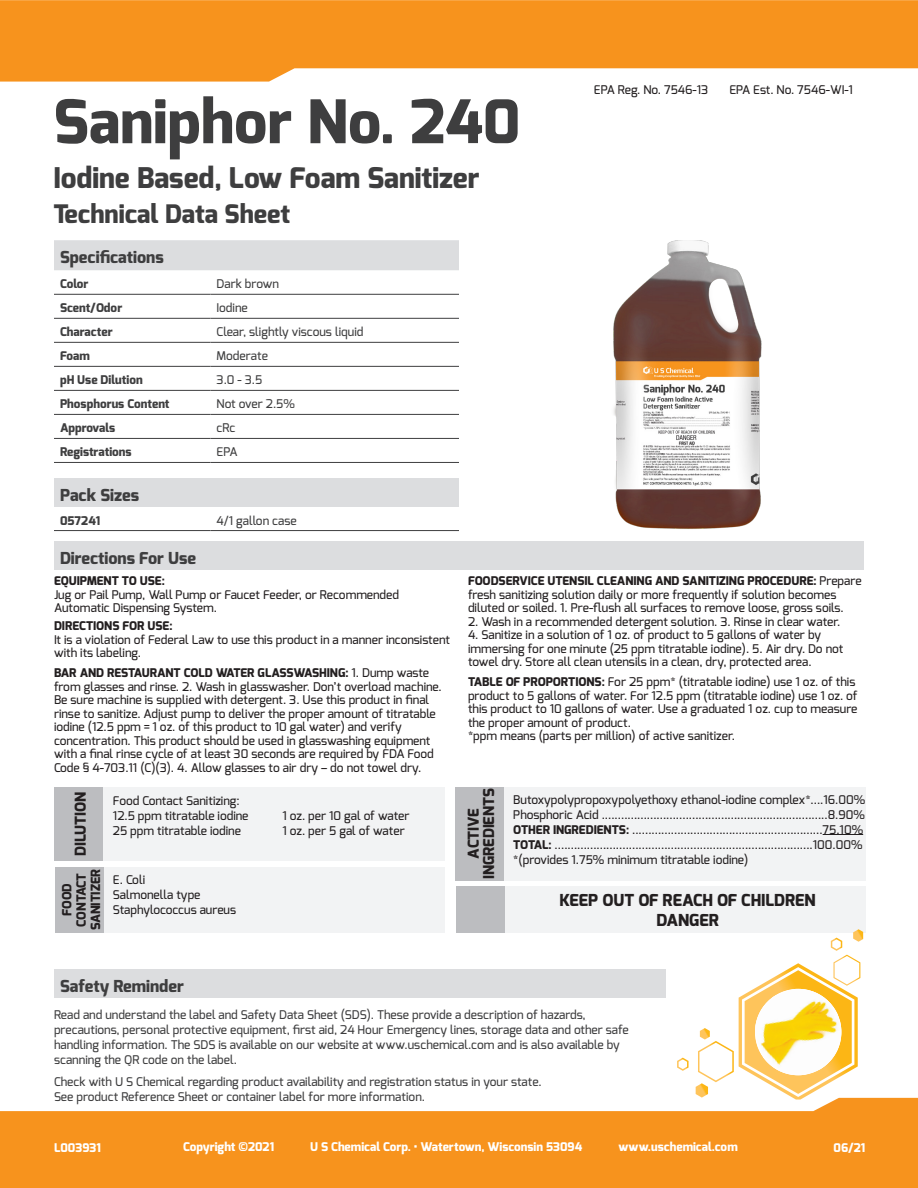
<style>
.page{position:relative;width:918px;height:1188px;background:#fff}
.page>*{position:absolute;margin:0;border:0;box-sizing:border-box;transform-origin:0 0}
.t1{font:800 60px "Exo";color:#3e3e3f}
.t2{font:800 28.5px "Exo";color:#3e3e3f}
.t3{font:800 25.5px "Exo";color:#3e3e3f}
.t4{font:800 16.5px "Exo";color:#3e3e3f}
.t5{font:800 16.5px "Exo";color:#231f20}
.t6{font:800 15px/15.3px "Exo";color:#231f20;text-align:center}
.t7{font:800 12.75px/14.2px "Exo";color:#231f20;text-align:center}
.t8{font:500 12px/13.5px "Exo";color:#231f20}
.t9{font:500 12px/15px "Exo";color:#3e3e3f}
.t10{font:800 12px "Exo";color:#3e3e3f}
.t11{font:800 12px "Exo";color:#fff}
.t12{font:800 12px "Exo";color:#231f20}
.s1{font-weight:800}
</style>
<div class="page">
<div style="left:54px;top:541px;width:810px;height:29px;background:#dcdddf"></div>
<img style="left:613px;top:240px;width:149px;height:289px">
<div style="left:456px;top:787px;width:410px;height:93px;background:#f2f3f4"></div>
<div style="left:455px;top:787px;width:48px;height:93px;background:#bcbdc0"></div>
<hr style="left:823px;top:834px;width:40px;height:1px;background:#231f20">
<div style="left:456px;top:886px;width:410px;height:47px;background:#f2f3f4"></div>
<div style="left:456px;top:886px;width:48px;height:47px;background:#bcbdc0"></div>
<div style="left:96px;top:867px;width:349px;height:66px;background:#f2f3f4"></div>
<div style="left:54px;top:787px;width:391px;height:74px;background:#f2f3f4"></div>
<div style="left:54px;top:787px;width:49px;height:74px;background:#bcbdc0"></div>
<div style="left:55px;top:867px;width:49px;height:66px;background:#bcbdc0"></div>
<svg style="left:0;top:0;width:918px;height:82px;background:#f79f37"></svg>
<svg style="left:0;top:1098px;width:918px;height:90px;background:#f8a039"></svg>
<svg style="left:696px;top:929px;width:167px;height:171px"></svg>
<svg style="left:677px;top:1058px;width:12px;height:13px"></svg>
<div style="left:54px;top:969px;width:612px;height:29px;background:#dcdddf"></div>
<div style="left:54px;top:478px;width:405px;height:29px;background:#dcdddf"></div>
<hr style="left:54px;top:530px;width:157px;height:1px;background:#3e3e3f">
<hr style="left:211px;top:530px;width:248px;height:1px;background:#3e3e3f">
<div style="left:54px;top:240px;width:405px;height:30px;background:#dcdddf"></div>
<hr style="left:54px;top:294px;width:157px;height:1px;background:#3e3e3f">
<hr style="left:211px;top:294px;width:248px;height:1px;background:#3e3e3f">
<hr style="left:54px;top:318px;width:157px;height:1px;background:#3e3e3f">
<hr style="left:211px;top:318px;width:248px;height:1px;background:#3e3e3f">
<hr style="left:54px;top:342px;width:157px;height:1px;background:#3e3e3f">
<hr style="left:211px;top:342px;width:248px;height:1px;background:#3e3e3f">
<hr style="left:54px;top:366px;width:157px;height:1px;background:#3e3e3f">
<hr style="left:211px;top:366px;width:248px;height:1px;background:#3e3e3f">
<hr style="left:54px;top:390px;width:157px;height:1px;background:#3e3e3f">
<hr style="left:211px;top:390px;width:248px;height:1px;background:#3e3e3f">
<hr style="left:54px;top:414px;width:157px;height:1px;background:#3e3e3f">
<hr style="left:211px;top:414px;width:248px;height:1px;background:#3e3e3f">
<hr style="left:54px;top:438px;width:157px;height:1px;background:#3e3e3f">
<hr style="left:211px;top:438px;width:248px;height:1px;background:#3e3e3f">
<hr style="left:54px;top:462px;width:157px;height:1px;background:#3e3e3f">
<hr style="left:211px;top:462px;width:248px;height:1px;background:#3e3e3f">
<p class="t1" style="left:53px;top:83px;width:469px">Saniphor No. 240</p>
<p class="t2" style="left:53px;top:160px;width:428px">Iodine Based, Low Foam Sanitizer</p>
<p class="t3" style="left:53px;top:197px;width:238px">Technical Data Sheet</p>
<p class="t4" style="left:60px;top:246px;width:105px">Specifications</p>
<p class="t10" style="left:60px;top:276px;width:30px">Color</p>
<p class="t9" style="left:217px;top:276px;width:64px">Dark brown</p>
<p class="t10" style="left:60px;top:300px;width:64px">Scent/Odor</p>
<p class="t9" style="left:217px;top:300px;width:33px">Iodine</p>
<p class="t10" style="left:60px;top:324px;width:54px">Character</p>
<p class="t9" style="left:217px;top:324px;width:148px">Clear, slightly viscous liquid</p>
<p class="t10" style="left:60px;top:348px;width:31px">Foam</p>
<p class="t9" style="left:217px;top:348px;width:53px">Moderate</p>
<p class="t10" style="left:60px;top:372px;width:84px">pH Use Dilution</p>
<p class="t9" style="left:217px;top:373px;width:47px">3.0 - 3.5</p>
<p class="t10" style="left:60px;top:396px;width:111px">Phosphorus Content</p>
<p class="t9" style="left:217px;top:397px;width:80px">Not over 2.5%</p>
<p class="t10" style="left:60px;top:420px;width:57px">Approvals</p>
<p class="t9" style="left:217px;top:421px;width:20px">cRc</p>
<p class="t10" style="left:60px;top:444px;width:73px">Registrations</p>
<p class="t9" style="left:217px;top:445px;width:22px">EPA</p>
<p class="t4" style="left:60px;top:484px;width:81px">Pack Sizes</p>
<p class="t10" style="left:60px;top:513px;width:42px">057241</p>
<p class="t9" style="left:217px;top:513px;width:82px">4/1 gallon case</p>
<p class="t4" style="left:60px;top:547px;width:138px">Directions For Use</p>
<p class="t8" style="left:594px;top:82px;width:116px">EPA Reg. No. 7546-13</p>
<p class="t8" style="left:729px;top:82px;width:125px">EPA Est. No. 7546-WI-1</p>
<p class="t12" style="left:54px;top:573px;width:112px">EQUIPMENT TO USE:</p>
<p class="t8" style="left:54px;top:587px;width:347px">Jug or Pail Pump, Wall Pump or Faucet Feeder, or Recommended<br>Automatic Dispensing System.</p>
<p class="t8" style="left:54px;top:619px;width:398px"><span class="s1">DIRECTIONS FOR USE:<br></span>It is a violation of Federal Law to use this product in a manner inconsistent with its labeling.</p>
<p class="t8" style="left:54px;top:666px;width:389px"><span class="s1">BAR AND RESTAURANT COLD WATER GLASSWASHING:</span> 1. Dump waste from glasses and rinse. 2. Wash in glasswasher. Don’t overload machine.<br>Be sure machine is supplied with detergent. 3. Use this product in final rinse to sanitize. Adjust pump to deliver the proper amount of titratable iodine (12.5 ppm = 1 oz. of this product to 10 gal water) and verify concentration. This product should be used in glasswashing equipment with a final rinse cycle of at least 30 seconds are required by FDA Food Code § 4-703.11 (C)(3). 4. Allow glasses to air dry – do not towel dry.</p>
<p class="t6" style="left:73px;top:856px;width:66px;rotate:-90deg">DILUTION</p>
<p class="t7" style="left:60px;top:930px;width:63px;rotate:-90deg">FOOD<br>CONTACT<br>SANITIZER</p>
<p class="t8" style="left:113px;top:793px;width:128px">Food Contact Sanitizing:</p>
<p class="t8" style="left:113px;top:808px;width:137px">12.5 ppm titratable iodine</p>
<p class="t8" style="left:113px;top:823px;width:130px">25 ppm titratable iodine</p>
<p class="t8" style="left:113px;top:872px;width:89px;line-height:15px">E. Coli<br>Salmonella type</p>
<p class="t8" style="left:113px;top:903px;width:125px">Staphylococcus aureus</p>
<p class="t8" style="left:282px;top:808px;width:129px">1 oz. per 10 gal of water</p>
<p class="t8" style="left:282px;top:823px;width:124px">1 oz. per 5 gal of water</p>
<p class="t8" style="left:468px;top:574px;width:395px"><span class="s1">FOODSERVICE UTENSIL CLEANING AND SANITIZING PROCEDURE:</span> Prepare fresh sanitizing solution daily or more frequently if solution becomes diluted or soiled. 1. Pre-flush all surfaces to remove loose, gross soils.</p>
<p class="t8" style="left:468px;top:614px;width:374px">2. Wash in a recommended detergent solution. 3. Rinse in clear water.</p>
<p class="t8" style="left:468px;top:628px;width:377px">4. Sanitize in a solution of 1 oz. of product to 5 gallons of water by immersing for one minute (25 ppm titratable iodine). 5. Air dry. Do not towel dry. Store all clean utensils in a clean, dry, protected area.</p>
<p class="t8" style="left:468px;top:675px;width:391px"><span class="s1">TABLE OF PROPORTIONS:</span> For 25 ppm* (titratable iodine) use 1 oz. of this product to 5 gallons of water. For 12.5 ppm (titratable iodine) use 1 oz. of this product to 10 gallons of water. Use a graduated 1 oz. cup to measure the proper amount of product.</p>
<p class="t8" style="left:468px;top:729px;width:269px">*ppm means (parts per million) of active sanitizer.</p>
<p class="t6" style="left:466px;top:879px;width:93px;rotate:-90deg">ACTIVE<br>INGREDIENTS</p>
<p class="t8" style="left:513px;top:793px;width:354px">Butoxypolypropoxypolyethoxy ethanol-iodine complex*....16.00%</p>
<p class="t8" style="left:513px;top:808px;width:353px">Phosphoric Acid ......................................................................8.90%</p>
<p class="t8" style="left:513px;top:823px;width:351px"><span class="s1">OTHER INGREDIENTS:</span> ...........................................................75.10%</p>
<p class="t8" style="left:513px;top:838px;width:351px"><span class="s1">TOTAL:</span> ................................................................................100.00%</p>
<p class="t8" style="left:513px;top:853px;width:237px">*(provides 1.75% minimum titratable iodine)</p>
<p class="t5" style="left:559px;top:890px;width:258px">KEEP OUT OF REACH OF CHILDREN</p>
<p class="t5" style="left:656px;top:909px;width:64px">DANGER</p>
<p class="t4" style="left:60px;top:975px;width:125px">Safety Reminder</p>
<p class="t9" style="left:54px;top:1007px;width:576px">Read and understand the label and Safety Data Sheet (SDS). These provide a description of hazards, precautions, personal protective equipment, first aid, 24 Hour Emergency lines, storage data and other safe handling information. The SDS is available on our website at www.uschemical.com and is also available by scanning the QR code on the label.</p>
<p class="t9" style="left:54px;top:1074px;width:489px">Check with U S Chemical regarding product availability and registration status in your state.<br>See product Reference Sheet or container label for more information.</p>
<p class="t11" style="left:54px;top:1140px;width:49px">L003931</p>
<p class="t11" style="left:183px;top:1139px;width:92px">Copyright ©2021</p>
<p class="t11" style="left:310px;top:1139px;width:274px">U S Chemical Corp. • Watertown, Wisconsin 53094</p>
<p class="t11" style="left:618px;top:1139px;width:121px">www.uschemical.com</p>
<p class="t11" style="left:833px;top:1140px;width:33px">06/21</p>
</div>
